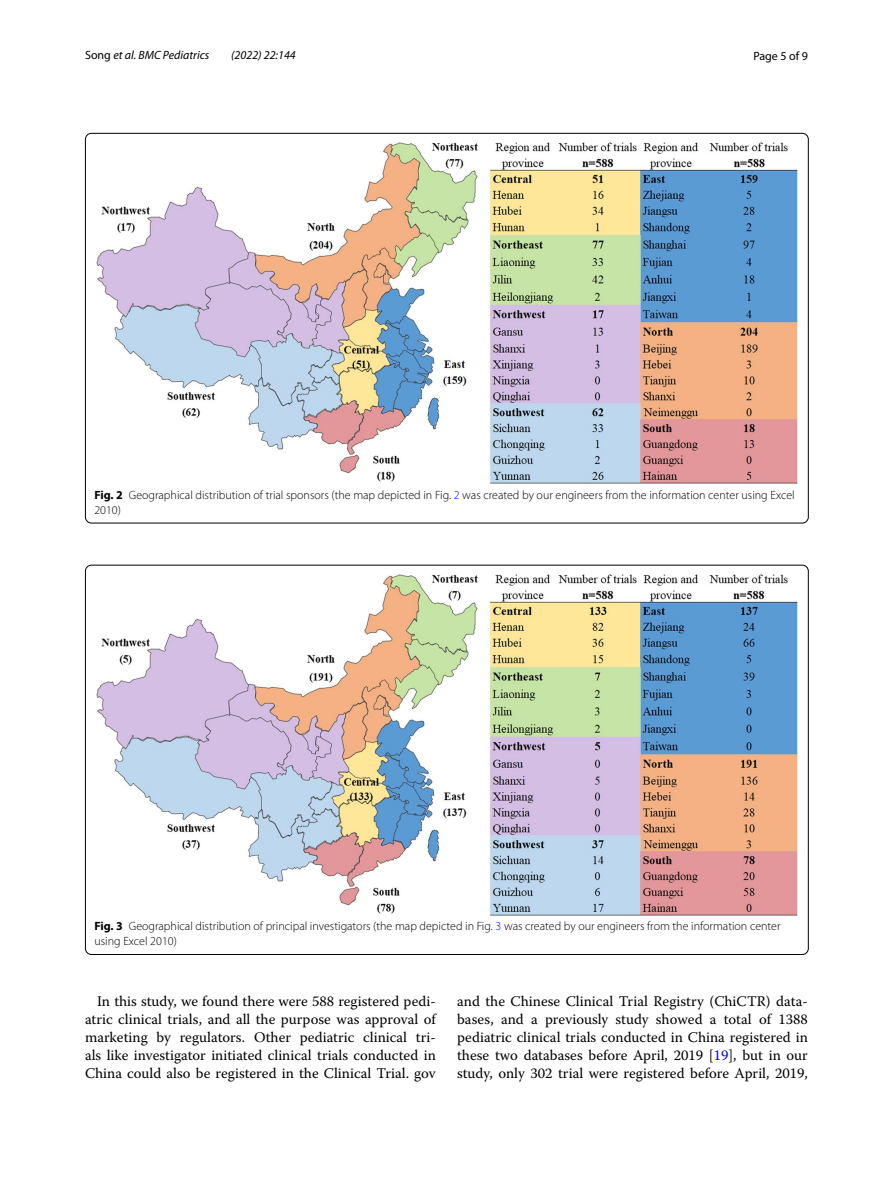
<style>
.page{position:relative;width:893px;height:1187px;background:#fff}
.page>*{position:absolute;margin:0;border:0;box-sizing:border-box;transform-origin:0 0}
.t1{font:14.7px/18px "Warnock Pro";color:#000;text-align:justify}
.t2{font:300 12px/15px "Myriad Pro";color:#000}
.t3{font:italic 12px "Myriad Pro";color:#000}
.t4{font:12px "Myriad Pro";color:#000}
.s1{font-style:normal}
.s2{font-weight:700}
.s3{color:#00f}
</style>
<div class="page">
<img style="left:97px;top:142px;width:700px;height:341px">
<img style="left:97px;top:574px;width:700px;height:341px">
<p class="t3" style="left:85px;top:48px;width:126px"><span class="s1">Song</span> et al. BMC Pediatrics</p>
<p class="t3" style="left:231px;top:48px;width:66px">(2022) 22:144</p>
<p class="t4" style="left:753px;top:48px;width:56px">Page 5 of 9</p>
<p class="t2" style="left:94px;top:487px;width:702px"><span class="s2">Fig. 2</span> Geographical distribution of trial sponsors (the map depicted in Fig. <span class="s3">2</span> was created by our engineers from the information center using Excel<br>2010)</p>
<p class="t2" style="left:94px;top:918px;width:688px"><span class="s2">Fig. 3</span> Geographical distribution of principal investigators (the map depicted in Fig. <span class="s3">3</span> was created by our engineers from the information center using Excel 2010)</p>
<p class="t1" style="left:85px;top:992px;width:352px;text-indent:12px">In this study, we found there were 588 registered pedi&shy;atric clinical trials, and all the purpose was approval of marketing by regulators. Other pediatric clinical tri&shy;als like investigator initiated clinical trials conducted in China could also be registered in the Clinical Trial. gov</p>
<p class="t1" style="left:457px;top:992px;width:352px">and the Chinese Clinical Trial Registry (ChiCTR) data&shy;bases, and a previously study showed a total of 1388 pediatric clinical trials conducted in China registered in these two databases before April, 2019 [<span class="s3">19</span>], but in our study, only 302 trial were registered before April, 2019,</p>
</div>
